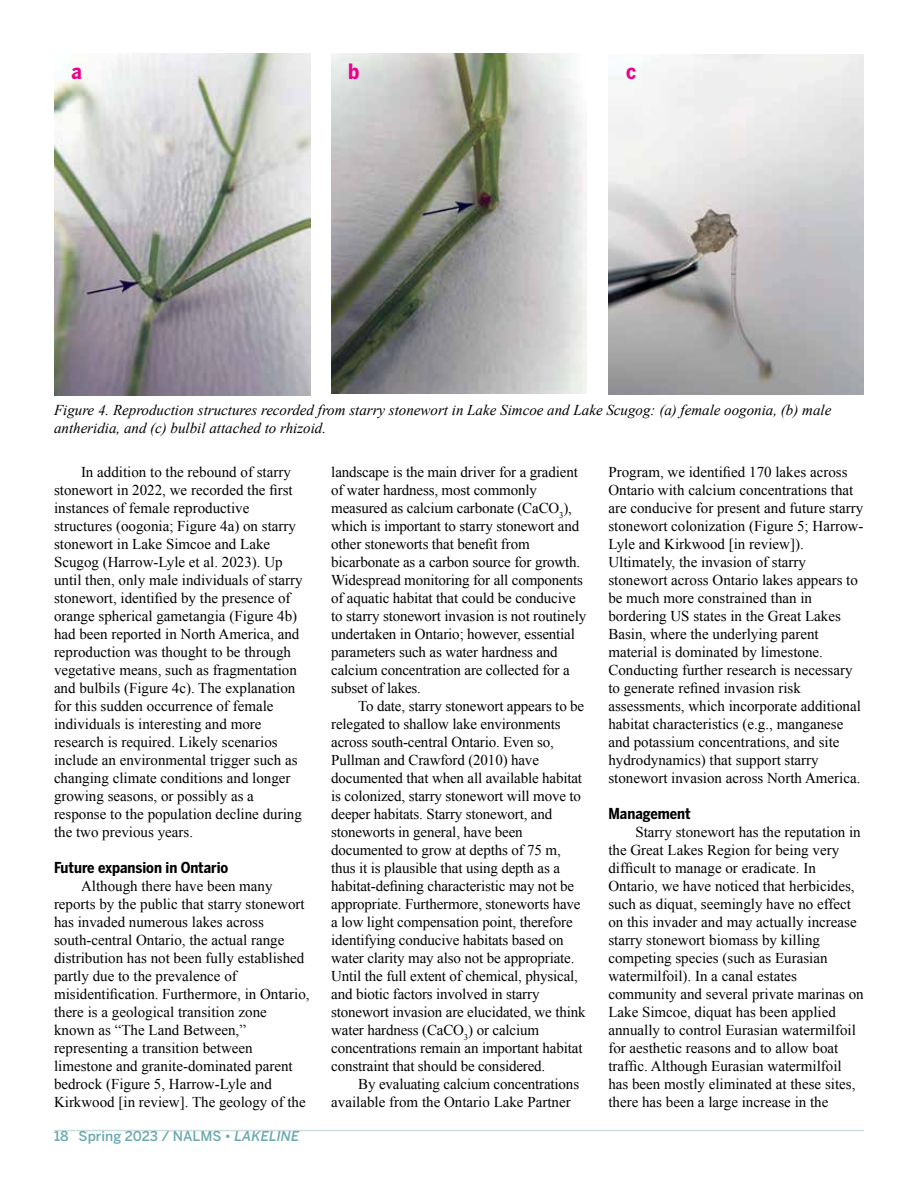
<style>
.page{position:relative;width:918px;height:1188px;background:#fff}
.page>*{position:absolute;margin:0;border:0;box-sizing:border-box;transform-origin:0 0}
.t1{font:700 21px "Benton Sans Cond";color:#ec008c}
.t2{font:15px/18px "Times New Roman";color:#000}
.t3{font:italic 15px/18px "Times New Roman";color:#000}
.t4{font:700 15px "Benton Sans Cond";color:#000}
.t5{font:500 13.5px "Benton Sans";color:#6daaaf}
.s1{font-style:italic}
</style>
<div class="page">
<hr style="left:54px;top:1130px;width:810px;height:1px;background:#ccdddf">
<img style="left:54px;top:54px;width:256px;height:342px">
<img style="left:331px;top:54px;width:255px;height:340px">
<img style="left:608px;top:54px;width:256px;height:340px">
<h1 class="t1" style="left:71px;top:58px;width:12px">a</h1>
<h1 class="t1" style="left:348px;top:58px;width:13px">b</h1>
<h1 class="t1" style="left:626px;top:58px;width:12px">c</h1>
<p class="t3" style="left:54px;top:401px;width:779px">Figure 4. Reproduction structures recorded from starry stonewort in Lake Simcoe and Lake Scugog: (a) female oogonia, (b) male antheridia, and (c) bulbil attached to rhizoid.</p>
<p class="t2" style="left:54px;top:463px;width:250px;text-indent:27px">In addition to the rebound of starry stonewort in 2022, we recorded the first instances of female reproductive structures (oogonia; Figure 4a) on starry stonewort in Lake Simcoe and Lake Scugog (Harrow-Lyle et al. 2023). Up until then, only male individuals of starry stonewort, identified by the presence of orange spherical gametangia (Figure 4b) had been reported in North America, and reproduction was thought to be through vegetative means, such as fragmentation and bulbils (Figure 4c). The explanation for this sudden occurrence of female individuals is interesting and more research is required. Likely scenarios include an environmental trigger such as changing climate conditions and longer growing seasons, or possibly as a response to the population decline during the two previous years.</p>
<p class="t4" style="left:54px;top:858px;width:176px">Future expansion in Ontario</p>
<p class="t2" style="left:54px;top:877px;width:257px;text-indent:27px">Although there have been many reports by the public that starry stonewort has invaded numerous lakes across south-central Ontario, the actual range distribution has not been fully established partly due to the prevalence of misidentification. Furthermore, in Ontario, there is a geological transition zone known as “The Land Between,” representing a transition between limestone and granite-dominated parent bedrock (Figure 5, Harrow-Lyle and Kirkwood [in review]. The geology of the</p>
<p class="t5" style="left:54px;top:1128px;width:247px">18 Spring 2023 / NALMS • <span class="s1">LAKELINE</span></p>
<p class="t2" style="left:331px;top:463px;width:257px">landscape is the main driver for a gradient of water hardness, most commonly measured as calcium carbonate (CaCO<sub>3</sub>), which is important to starry stonewort and other stoneworts that benefit from bicarbonate as a carbon source for growth.<br>Widespread monitoring for all components of aquatic habitat that could be conducive to starry stonewort invasion is not routinely undertaken in Ontario; however, essential parameters such as water hardness and calcium concentration are collected for a subset of lakes.</p>
<p class="t2" style="left:331px;top:697px;width:256px;text-indent:27px">To date, starry stonewort appears to be relegated to shallow lake environments across south-central Ontario. Even so, Pullman and Crawford (2010) have documented that when all available habitat is colonized, starry stonewort will move to deeper habitats. Starry stonewort, and stoneworts in general, have been documented to grow at depths of 75 m, thus it is plausible that using depth as a habitat-defining characteristic may not be appropriate. Furthermore, stoneworts have a low light compensation point, therefore identifying conducive habitats based on water clarity may also not be appropriate.<br>Until the full extent of chemical, physical, and biotic factors involved in starry stonewort invasion are elucidated, we think water hardness (CaCO<sub>3</sub>) or calcium concentrations remain an important habitat constraint that should be considered.</p>
<p class="t2" style="left:331px;top:1075px;width:249px;text-indent:27px">By evaluating calcium concentrations available from the Ontario Lake Partner</p>
<p class="t2" style="left:608px;top:463px;width:256px">Program, we identified 170 lakes across Ontario with calcium concentrations that are conducive for present and future starry stonewort colonization (Figure 5; Harrow-Lyle and Kirkwood [in review]).<br>Ultimately, the invasion of starry stonewort across Ontario lakes appears to be much more constrained than in bordering US states in the Great Lakes Basin, where the underlying parent material is dominated by limestone.<br>Conducting further research is necessary to generate refined invasion risk assessments, which incorporate additional habitat characteristics (e.g., manganese and potassium concentrations, and site hydrodynamics) that support starry stonewort invasion across North America.</p>
<p class="t4" style="left:608px;top:804px;width:84px">Management</p>
<p class="t2" style="left:608px;top:823px;width:257px;text-indent:27px">Starry stonewort has the reputation in the Great Lakes Region for being very difficult to manage or eradicate. In Ontario, we have noticed that herbicides, such as diquat, seemingly have no effect on this invader and may actually increase starry stonewort biomass by killing competing species (such as Eurasian watermilfoil). In a canal estates community and several private marinas on Lake Simcoe, diquat has been applied annually to control Eurasian watermilfoil for aesthetic reasons and to allow boat traffic. Although Eurasian watermilfoil has been mostly eliminated at these sites, there has been a large increase in the</p>
</div>
